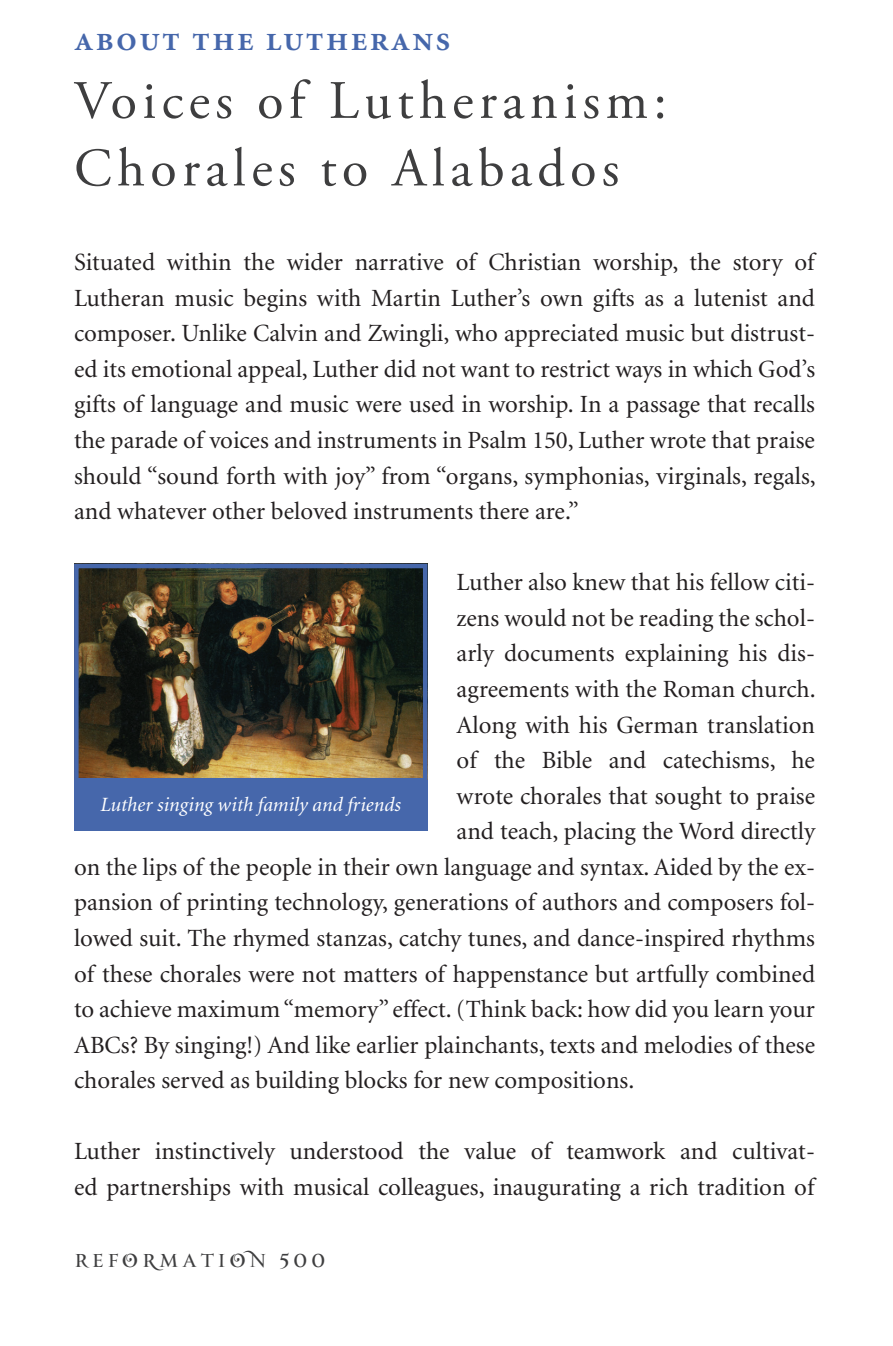
<style>
.page{position:relative;width:893px;height:1346px;background:#fff}
.page>*{position:absolute;margin:0;border:0;box-sizing:border-box;transform-origin:0 0}
.t1{font:54px/67.5px "Adobe Garamond Pro";letter-spacing:.1em;color:#3e3e3f}
.t2{font:36px "Minion Semibold SC";letter-spacing:.05em;color:#4667ab}
.t3{font:24.75px/35.6px "Minion";color:#231f20;text-align:justify}
.t4{font:italic 20.25px "Minion";color:#fff}
.t5{font:18px "PF Monumenta Pro";letter-spacing:.2em;color:#3e3e3f}
</style>
<div class="page">
<img style="left:79px;top:568px;width:343px;height:209px">
<div style="left:74px;top:563px;width:353px;height:219px;border:4px solid #4667ab"></div>
<div style="left:74px;top:780px;width:353px;height:50px;background:#4667ab"></div>
<h2 class="t2" style="left:74px;top:20px;width:377px">about the lutherans</h2>
<h1 class="t1" style="left:74px;top:69px;width:594px">Voices of Lutheranism:<br>Chorales to Alabados</h1>
<p class="t3" style="left:74px;top:245px;width:743px">Situated within the wider narrative of Christian worship, the story of Lutheran music begins with Martin Luther’s own gifts as a lutenist and composer. Unlike Calvin and Zwingli, who appreciated music but distrust&shy;ed its emotional appeal, Luther did not want to restrict ways in which God’s gifts of language and music were used in worship. In a passage that recalls the parade of voices and instruments in Psalm 150, Luther wrote that praise should “sound forth with joy” from “organs, symphonias, virginals, regals, and whatever other beloved instruments there are.”</p>
<p class="t3" style="left:456px;top:565px;width:360px">Luther also knew that his fellow citi-</p>
<p class="t3" style="left:456px;top:601px;width:360px">zens would not be reading the schol-</p>
<p class="t3" style="left:456px;top:636px;width:360px">arly documents explaining his dis-</p>
<p class="t3" style="left:456px;top:672px;width:360px">agreements with the Roman church.</p>
<p class="t3" style="left:456px;top:707px;width:360px">Along with his German translation</p>
<p class="t3" style="left:456px;top:743px;width:360px">of the Bible and catechisms, he</p>
<p class="t3" style="left:456px;top:778px;width:360px">wrote chorales that sought to praise</p>
<p class="t3" style="left:456px;top:814px;width:360px">and teach, placing the Word directly</p>
<p class="t3" style="left:74px;top:850px;width:742px">on the lips of the people in their own language and syntax. Aided by the ex-</p>
<p class="t3" style="left:74px;top:885px;width:742px">pansion of printing technology, generations of authors and composers fol-</p>
<p class="t3" style="left:74px;top:921px;width:742px">lowed suit. The rhymed stanzas, catchy tunes, and dance-inspired rhythms</p>
<p class="t3" style="left:74px;top:956px;width:742px">of these chorales were not matters of happenstance but artfully combined</p>
<p class="t3" style="left:74px;top:992px;width:742px">to achieve maximum “memory” effect. (Think back: how did you learn your</p>
<p class="t3" style="left:74px;top:1027px;width:742px">ABCs? By singing!) And like earlier plainchants, texts and melodies of these</p>
<p class="t3" style="left:74px;top:1063px;width:561px">chorales served as building blocks for new compositions.</p>
<p class="t4" style="left:101px;top:794px;width:302px">Luther singing with family and friends</p>
<p class="t3" style="left:74px;top:1134px;width:742px">Luther instinctively understood the value of teamwork and cultivat&shy;ed partnerships with musical colleagues, inaugurating a rich tradition of</p>
<p class="t5" style="left:74px;top:1248px;width:252px">REFORMATION 500</p>
</div>
